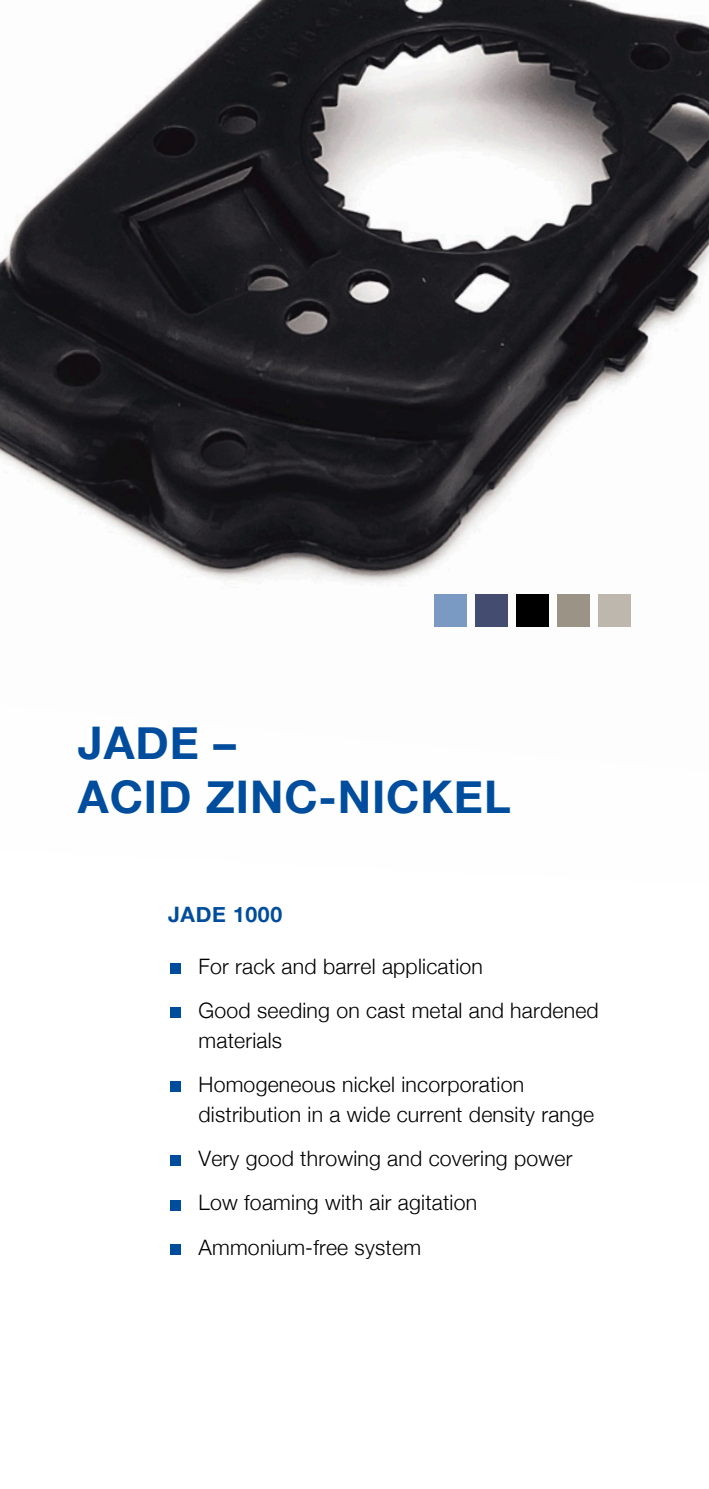
<style>
.page{position:relative;width:709px;height:1489px;background:#fff}
.page>*{position:absolute;margin:0;border:0;box-sizing:border-box;transform-origin:0 0}
.t1{font:700 45px/54px "Helvetica Neue";letter-spacing:.02em;color:#004d9d}
.t2{font:300 21.25px/44.2px "Helvetica Neue";letter-spacing:.01em;color:#000}
.t3{font:700 21.25px "Helvetica Neue";letter-spacing:.03em;color:#004d9d}
</style>
<div class="page">
<img style="left:0;top:0;width:709px;height:627px">
<div style="left:435px;top:594px;width:32px;height:32px;background:#7a99c3"></div>
<div style="left:476px;top:594px;width:32px;height:32px;background:#444d70"></div>
<div style="left:599px;top:594px;width:32px;height:32px;background:#beb7ad"></div>
<div style="left:517px;top:594px;width:32px;height:32px;background:#000"></div>
<div style="left:558px;top:594px;width:32px;height:32px;background:#9b9385"></div>
<div style="left:170px;top:962px;width:11px;height:11px;background:#004d9d"></div>
<div style="left:170px;top:1007px;width:11px;height:10px;background:#004d9d"></div>
<div style="left:170px;top:1081px;width:11px;height:10px;background:#004d9d"></div>
<div style="left:170px;top:1155px;width:11px;height:11px;background:#004d9d"></div>
<div style="left:170px;top:1199px;width:11px;height:11px;background:#004d9d"></div>
<div style="left:170px;top:1243px;width:11px;height:11px;background:#004d9d"></div>
<h1 class="t1" style="left:78px;top:717px;width:434px">JADE –<br>ACID ZINC-NICKEL</h1>
<p class="t3" style="left:168px;top:898px;width:116px">JADE 1000</p>
<p class="t2" style="left:198px;top:942px;width:402px">For rack and barrel application<br>Good seeding on cast metal and hardened</p>
<p class="t2" style="left:198px;top:1016px;width:327px">materials<br>Homogeneous nickel incorporation</p>
<p class="t2" style="left:198px;top:1090px;width:397px">distribution in a wide current density range Very good throwing and covering power Low foaming with air agitation Ammonium-free system</p>
</div>
